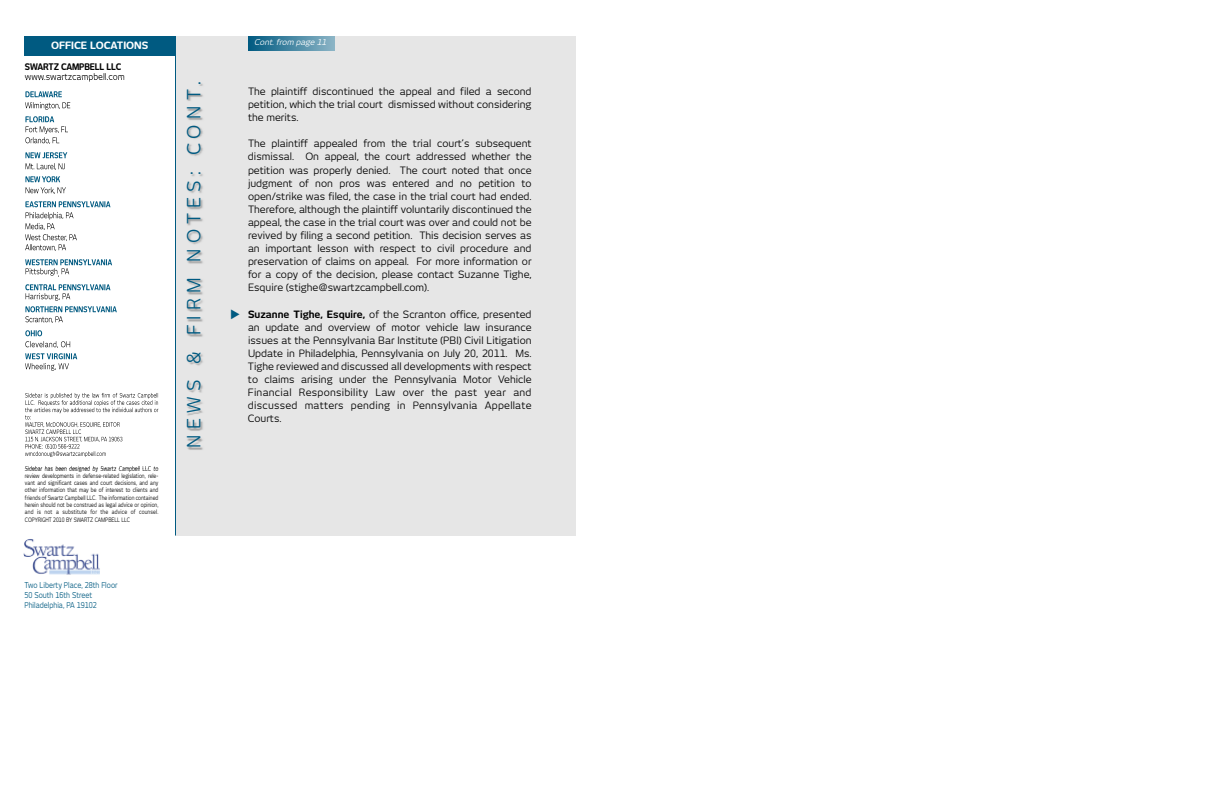
<style>
.page{position:relative;width:1224px;height:792px;background:#fff}
.page>*{position:absolute;margin:0;border:0;box-sizing:border-box;transform-origin:0 0}
.t1{font:18px "New June";letter-spacing:.295em;color:#005a81}
.t2{font:10px/13.1px "New June";color:#000;text-align:justify}
.t3{font:700 10px "New June";color:#fff}
.t4{font:9px "New June";letter-spacing:.005em;color:#000;scale:.9 1}
.t5{font:700 9px "New June";letter-spacing:-.02em;color:#000;scale:.9 1}
.t6{font:8px/10px "New June";color:#005a81;scale:.85 1}
.t7{font:italic 8px "New June";color:#fff}
.t8{font:6px/7.3px "New June";color:#000;text-align:justify;scale:.8 1}
.s1{font-weight:700}
</style>
<div class="page">
<div style="left:176px;top:36px;width:400px;height:499px;background:#e6e6e6"></div>
<hr style="left:175px;top:36px;width:1px;height:500px;background:#005a81">
<div style="left:24px;top:36px;width:151px;height:19px;background:#005a81"></div>
<img style="left:24px;top:539px;width:76px;height:36px">
<img style="left:25px;top:83px;width:178px;height:385px">
<img style="left:25px;top:78px;width:140px;height:310px">
<img style="left:25px;top:78px;width:63px;height:2px">
<img style="left:25px;top:91px;width:37px;height:6px">
<img style="left:25px;top:102px;width:45px;height:8px">
<img style="left:25px;top:116px;width:29px;height:6px">
<img style="left:26px;top:126px;width:42px;height:8px">
<img style="left:25px;top:137px;width:34px;height:7px">
<img style="left:25px;top:152px;width:42px;height:6px">
<img style="left:26px;top:163px;width:39px;height:7px">
<img style="left:25px;top:176px;width:35px;height:6px">
<img style="left:26px;top:187px;width:40px;height:7px">
<img style="left:25px;top:201px;width:86px;height:6px">
<img style="left:26px;top:212px;width:48px;height:8px">
<img style="left:26px;top:223px;width:29px;height:7px">
<img style="left:25px;top:234px;width:52px;height:7px">
<img style="left:25px;top:244px;width:41px;height:7px">
<img style="left:25px;top:259px;width:87px;height:6px">
<img style="left:26px;top:268px;width:31px;height:8px">
<svg style="left:58px;top:268px;width:11px;height:9px"></svg>
<img style="left:25px;top:284px;width:85px;height:6px">
<img style="left:26px;top:293px;width:44px;height:8px">
<img style="left:25px;top:306px;width:92px;height:6px">
<img style="left:25px;top:316px;width:38px;height:7px">
<img style="left:25px;top:330px;width:17px;height:6px">
<img style="left:25px;top:341px;width:45px;height:7px">
<img style="left:25px;top:353px;width:52px;height:6px">
<img style="left:25px;top:363px;width:44px;height:8px">
<img style="left:25px;top:393px;width:36px;height:6px">
<img style="left:25px;top:400px;width:47px;height:6px">
<img style="left:25px;top:407px;width:37px;height:6px">
<svg style="left:25px;top:415px;width:6px;height:4px"></svg>
<img style="left:25px;top:422px;width:61px;height:5px">
<img style="left:25px;top:430px;width:56px;height:4px">
<img style="left:25px;top:437px;width:54px;height:4px">
<img style="left:25px;top:444px;width:46px;height:5px">
<img style="left:25px;top:451px;width:34px;height:6px">
<img style="left:25px;top:466px;width:36px;height:2px">
<img style="left:175px;top:83px;width:1px;height:385px">
<svg style="left:249px;top:36px;width:85px;height:15px"></svg>
<p class="t3" style="left:51px;top:41px;width:99px">OFFICE LOCATIONS</p>
<p class="t5" style="left:25px;top:63px;width:109px">SWARTZ CAMPBELL LLC</p>
<p class="t4" style="left:25px;top:73px;width:112px">www.swartzcampbell.com</p>
<p class="t8" style="left:25px;top:465px;width:168px">Sidebar has been designed by Swartz Campbell LLC to review developments in defense-related legislation, rele&shy;vant and significant cases and court decisions, and any other information that may be of interest to clients and friends of Swartz Campbell LLC. The information contained herein should not be construed as legal advice or opinion, and is not a substitute for the advice of counsel.<br>COPYRIGHT 2010 BY SWARTZ CAMPBELL LLC</p>
<p class="t6" style="left:24px;top:581px;width:111px">Two Liberty Place, 28th Floor<br>50 South 16th Street<br>Philadelphia, PA 19102</p>
<h1 class="t1" style="left:187px;top:448px;width:368px;rotate:-90deg">NEWS &amp; FIRM NOTES: CONT.</h1>
<p class="t7" style="left:254px;top:39px;width:75px">Cont. from page 11</p>
<p class="t2" style="left:248px;top:86px;width:285px">The plaintiff discontinued the appeal and filed a second petition, which the trial court dismissed without considering the merits.</p>
<p class="t2" style="left:248px;top:138px;width:285px">The plaintiff appealed from the trial court’s subsequent dismissal. On appeal, the court addressed whether the petition was properly denied. The court noted that once judgment of non pros was entered and no petition to open/strike was filed, the case in the trial court had ended.<br>Therefore, although the plaintiff voluntarily discontinued the appeal, the case in the trial court was over and could not be revived by filing a second petition. This decision serves as an important lesson with respect to civil procedure and preservation of claims on appeal. For more information or for a copy of the decision, please contact Suzanne Tighe, Esquire (stighe@swartzcampbell.com).</p>
<p class="t2" style="left:248px;top:308px;width:285px"><span class="s1">Suzanne Tighe, Esquire,</span> of the Scranton office, presented an update and overview of motor vehicle law insurance issues at the Pennsylvania Bar Institute (PBI) Civil Litigation Update in Philadelphia, Pennsylvania on July 20, 2011. Ms.<br>Tighe reviewed and discussed all developments with respect to claims arising under the Pennsylvania Motor Vehicle Financial Responsibility Law over the past year and discussed matters pending in Pennsylvania Appellate Courts.</p>
</div>
